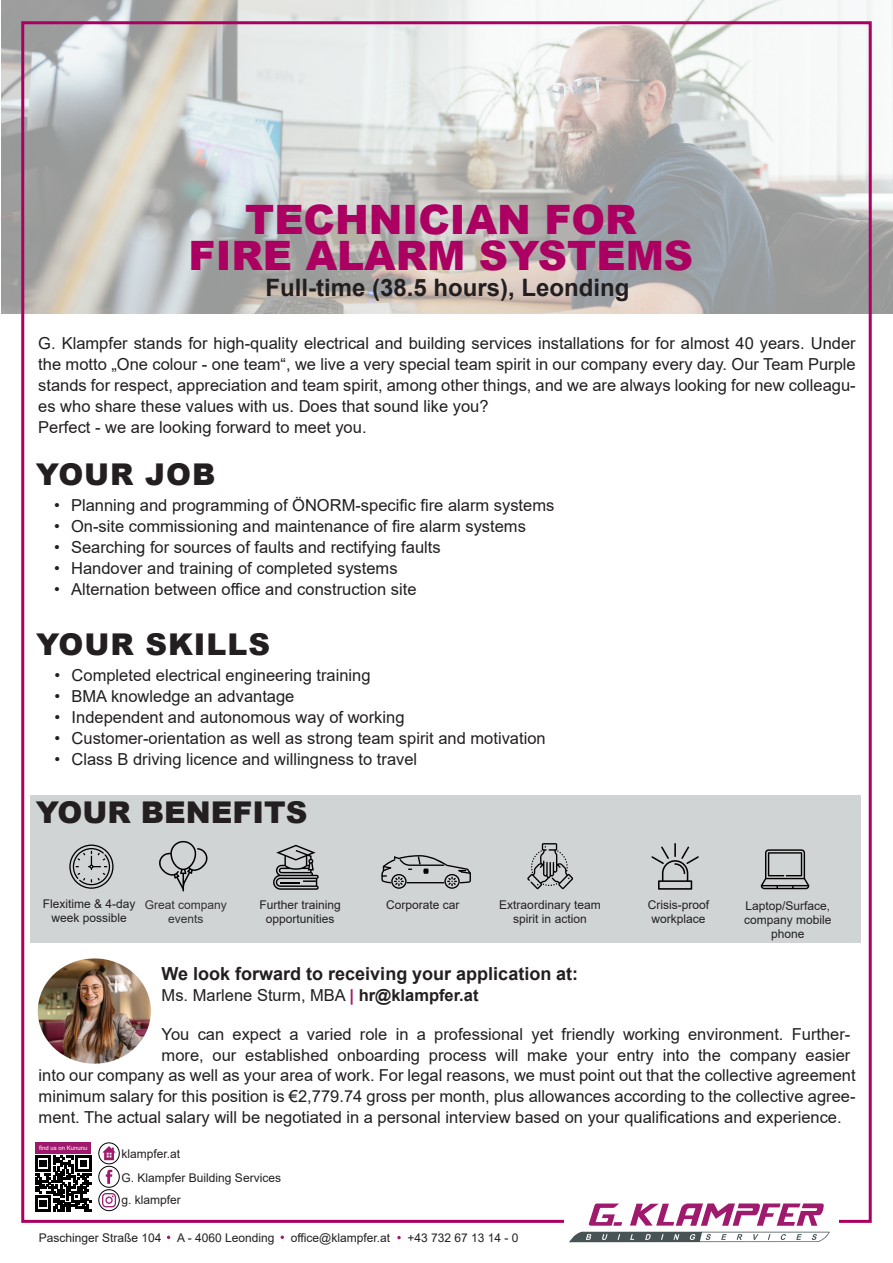
<style>
.page{position:relative;width:893px;height:1263px;background:#fff}
.page>*{position:absolute;margin:0;border:0;box-sizing:border-box;transform-origin:0 0}
.t1{font:900 40.5px "Arial";color:#ab0061}
.t2{font:900 30px "Arial";color:#231f20}
.t3{font:900 30px "Arial";letter-spacing:.03em;color:#231f20}
.t4{font:700 24px "Arial";color:#231f20}
.t5{font:700 18px "Arial";color:#231f20}
.t6{font:16.5px/21px "Arial";color:#231f20;text-align:justify}
.t7{font:12px/14.4px "Arial";color:#231f20;text-align:center}
.t8{font:12px/14.4px "Arial";color:#312f30;text-align:center}
.t9{font:6px "Arial";color:#fff}
.s1{font-weight:700;color:#9f1a6d}
.s2{font-weight:700}
</style>
<div class="page">
<img style="left:1px;top:0;width:892px;height:314px">
<div style="left:30px;top:795px;width:831px;height:148px;background:#d1d4d5"></div>
<img style="left:38px;top:958px;width:113px;height:106px">
<div style="left:35px;top:1142px;width:56px;height:12px;background:#9f1a6d"></div>
<svg style="left:35px;top:1155px;width:56px;height:56px"></svg>
<svg style="left:102px;top:1146px;width:14px;height:14px"></svg>
<div style="left:98px;top:1142px;width:22px;height:22px;border:1px solid #020205;border-radius:50%"></div>
<svg style="left:381px;top:855px;width:90px;height:34px"></svg>
<svg style="left:159px;top:841px;width:49px;height:50px"></svg>
<svg style="left:69px;top:844px;width:45px;height:45px"></svg>
<svg style="left:527px;top:843px;width:46px;height:46px"></svg>
<svg style="left:651px;top:843px;width:48px;height:47px"></svg>
<svg style="left:273px;top:845px;width:46px;height:45px"></svg>
<svg style="left:761px;top:849px;width:48px;height:40px"></svg>
<svg style="left:167px;top:1235px;width:3px;height:4px"></svg>
<svg style="left:569px;top:1232px;width:261px;height:10px"></svg>
<svg style="left:588px;top:1203px;width:34px;height:23px"></svg>
<svg style="left:630px;top:1203px;width:194px;height:23px"></svg>
<svg style="left:397px;top:1236px;width:4px;height:3px"></svg>
<svg style="left:106px;top:1170px;width:6px;height:14px"></svg>
<div style="left:98px;top:1189px;width:22px;height:22px;border:1px solid #020205;border-radius:50%"></div>
<svg style="left:102px;top:1193px;width:14px;height:14px"></svg>
<div style="left:98px;top:1166px;width:22px;height:21px;border:1px solid #020205;border-radius:50%"></div>
<p class="t1" style="left:245px;top:190px;width:393px">TECHNICIAN FOR</p>
<p class="t1" style="left:189px;top:226px;width:506px">FIRE ALARM SYSTEMS</p>
<p class="t4" style="left:265px;top:271px;width:366px">Full-time (38.5 hours), Leonding</p>
<p class="t6" style="left:38px;top:333px;width:819px">G. Klampfer stands for high-quality electrical and building services installations for for almost 40 years. Under the motto „One colour - one team“, we live a very special team spirit in our company every day. Our Team Purple stands for respect, appreciation and team spirit, among other things, and we are always looking for new colleagu&shy;es who share these values with us. Does that sound like you?</p>
<p class="t6" style="left:38px;top:417px;width:330px">Perfect - we are looking forward to meet you.</p>
<p class="t2" style="left:36px;top:452px;width:181px">YOUR JOB</p>
<p class="t6" style="left:54px;top:494px;width:502px">• Planning and programming of ÖNORM-specific fire alarm systems</p>
<p class="t6" style="left:54px;top:515px;width:473px">• On-site commissioning and maintenance of fire alarm systems</p>
<p class="t6" style="left:54px;top:536px;width:388px">• Searching for sources of faults and rectifying faults</p>
<p class="t6" style="left:54px;top:557px;width:345px">• Handover and training of completed systems</p>
<p class="t6" style="left:54px;top:578px;width:364px">• Alternation between office and construction site</p>
<p class="t3" style="left:36px;top:622px;width:235px">YOUR SKILLS</p>
<p class="t6" style="left:55px;top:664px;width:317px">• Completed electrical engineering training</p>
<p class="t6" style="left:55px;top:685px;width:241px">• BMA knowledge an advantage</p>
<p class="t6" style="left:55px;top:706px;width:351px">• Independent and autonomous way of working</p>
<p class="t6" style="left:55px;top:727px;width:493px">• Customer-orientation as well as strong team spirit and motivation</p>
<p class="t6" style="left:55px;top:748px;width:364px">• Class B driving licence and willingness to travel</p>
<p class="t2" style="left:36px;top:790px;width:273px">YOUR BENEFITS</p>
<p class="t7" style="left:43px;top:896px;width:94px">Flexitime &amp; 4-day week possible</p>
<p class="t7" style="left:259px;top:897px;width:83px">Further training opportunities</p>
<p class="t8" style="left:145px;top:897px;width:84px">Great company events</p>
<p class="t7" style="left:744px;top:898px;width:89px">Laptop/Surface, company mobile phone</p>
<p class="t7" style="left:386px;top:897px;width:75px">Corporate car</p>
<p class="t7" style="left:648px;top:897px;width:63px">Crisis-proof</p>
<p class="t7" style="left:651px;top:911px;width:56px">workplace</p>
<p class="t7" style="left:499px;top:897px;width:103px">Extraordinary team spirit in action</p>
<p class="t5" style="left:162px;top:961px;width:418px">We look forward to receiving your application at:</p>
<p class="t6" style="left:162px;top:985px;width:318px">Ms. Marlene Sturm, MBA <span class="s1">|</span> <span class="s2">hr@klampfer.at</span></p>
<p class="t6" style="left:162px;top:1024px;width:690px">You can expect a varied role in a professional yet friendly working environment. Further&shy;more, our established onboarding process will make your entry into the company easier</p>
<p class="t6" style="left:39px;top:1064px;width:818px">into our company as well as your area of work. For legal reasons, we must point out that the collective agreement minimum salary for this position is €2,779.74 gross per month, plus allowances according to the collective agree&shy;ment. The actual salary will be negotiated in a personal interview based on your qualifications and experience.</p>
<p class="t9" style="left:39px;top:1144px;width:50px">find us on Kununu</p>
<p class="t7" style="left:122px;top:1146px;width:60px">klampfer.at</p>
<p class="t7" style="left:122px;top:1170px;width:161px">G. Klampfer Building Services</p>
<p class="t7" style="left:122px;top:1192px;width:61px">g. klampfer</p>
<p class="t7" style="left:39px;top:1231px;width:124px">Paschinger Straße 104</p>
<p class="t7" style="left:177px;top:1231px;width:99px">A - 4060 Leonding</p>
<p class="t7" style="left:291px;top:1230px;width:101px">office@klampfer.at</p>
<p class="t7" style="left:407px;top:1230px;width:113px">+43 732 67 13 14 - 0</p>
</div>
